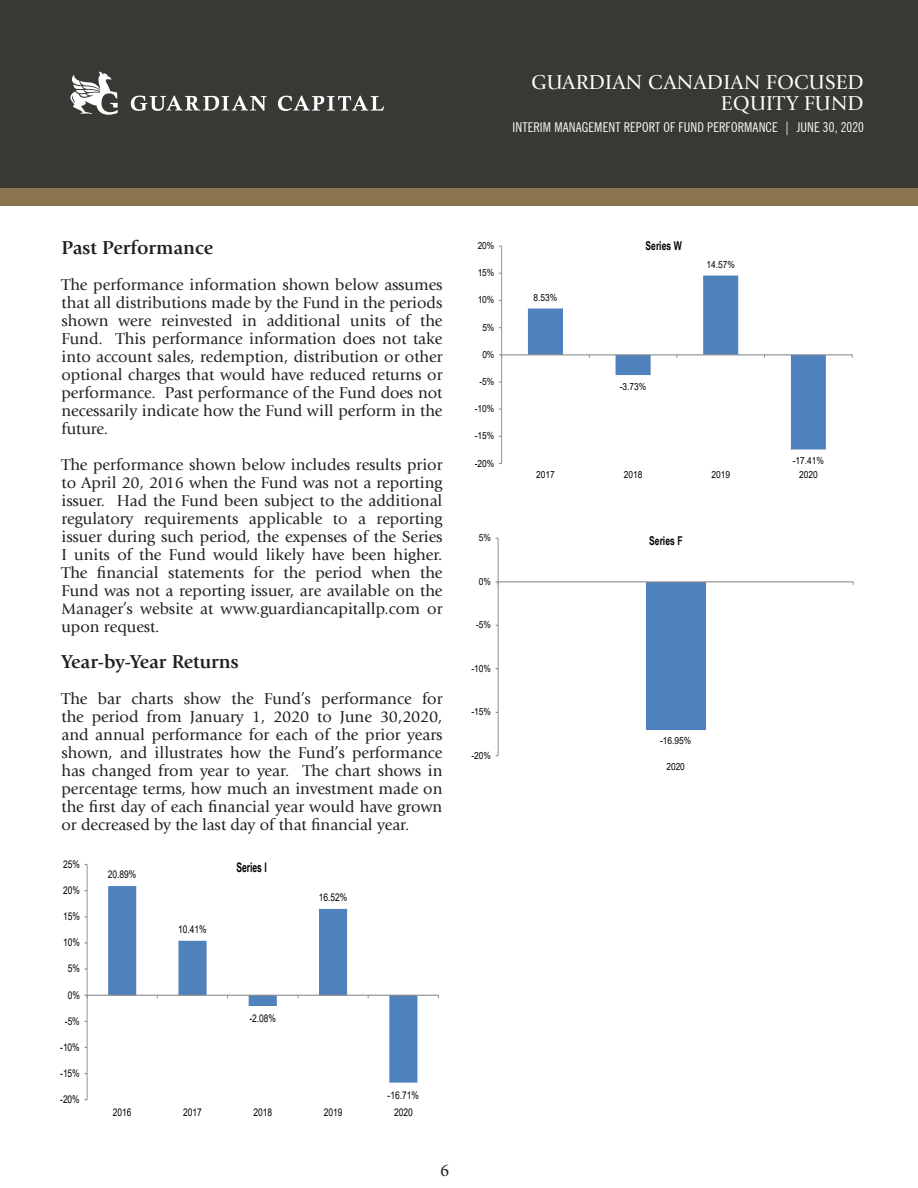
<style>
.page{position:relative;width:918px;height:1188px;background:#fff}
.page>*{position:absolute;margin:0;border:0;box-sizing:border-box;transform-origin:0 0}
.t1{font:21px "Giovanni Std";letter-spacing:.01em;color:#fff}
.t2{font:700 19.5px "Giovanni Std";color:#231f20}
.t3{font:18px "Minion Pro";color:#231f20}
.t4{font:16.5px/18px "Giovanni Std";color:#231f20;text-align:justify}
.t5{font:condensed 13.5px "News Gothic BT";letter-spacing:.01em;color:#fff}
.t6{font:700 13.2px "Arial Narrow";color:#000;scale:.79 1}
.t7{font:700 12.15px "Arial Narrow";color:#000;scale:.86 1}
.t8{font:10.65px "Arial";letter-spacing:-.005em;color:#000;scale:.79 1}
.t9{font:9.75px "Arial";letter-spacing:-.005em;color:#000;scale:.86 1}
</style>
<div class="page">
<div style="left:0;top:0;width:918px;height:189px;background:#383935"></div>
<div style="left:0;top:188px;width:918px;height:17px;background:#89744f"></div>
<svg style="left:70px;top:71px;width:48px;height:44px"></svg>
<svg style="left:131px;top:96px;width:136px;height:15px"></svg>
<svg style="left:278px;top:96px;width:106px;height:15px"></svg>
<svg style="left:108px;top:886px;width:309px;height:197px"></svg>
<hr style="left:87px;top:865px;width:1px;height:235px;background:#898989">
<hr style="left:87px;top:995px;width:351px;height:1px;background:#898989">
<svg style="left:528px;top:276px;width:298px;height:174px"></svg>
<hr style="left:501px;top:246px;width:1px;height:218px;background:#898989">
<hr style="left:502px;top:355px;width:350px;height:1px;background:#898989">
<div style="left:646px;top:582px;width:59px;height:147px;background:#4f81bd"></div>
<hr style="left:498px;top:538px;width:1px;height:218px;background:#898989">
<hr style="left:498px;top:582px;width:355px;height:1px;background:#898989">
<p class="t1" style="left:531px;top:70px;width:334px">GUARDIAN CANADIAN FOCUSED</p>
<p class="t1" style="left:721px;top:91px;width:145px">EQUITY FUND</p>
<p class="t5" style="left:512px;top:119px;width:353px">INTERIM MANAGEMENT REPORT OF FUND PERFORMANCE | JUNE 30, 2020</p>
<p class="t2" style="left:62px;top:236px;width:153px">Past Performance</p>
<p class="t4" style="left:62px;top:276px;width:383px">The performance information shown below assumes that all distributions made by the Fund in the periods shown were reinvested in additional units of the Fund. This performance information does not take into account sales, redemption, distribution or other optional charges that would have reduced returns or performance. Past performance of the Fund does not necessarily indicate how the Fund will perform in the future.</p>
<p class="t4" style="left:62px;top:456px;width:383px">The performance shown below includes results prior to April 20, 2016 when the Fund was not a reporting issuer. Had the Fund been subject to the additional regulatory requirements applicable to a reporting issuer during such period, the expenses of the Series I units of the Fund would likely have been higher.<br>The financial statements for the period when the Fund was not a reporting issuer, are available on the Manager’s website at www.guardiancapitallp.com or upon request.</p>
<p class="t2" style="left:62px;top:650px;width:179px">Year-by-Year Returns</p>
<p class="t4" style="left:62px;top:690px;width:383px">The bar charts show the Fund’s performance for the period from January 1, 2020 to June 30,2020, and annual performance for each of the prior years shown, and illustrates how the Fund’s performance has changed from year to year. The chart shows in percentage terms, how much an investment made on the first day of each financial year would have grown or decreased by the last day of that financial year.</p>
<p class="t8" style="left:63px;top:857px;width:23px">25%</p>
<p class="t8" style="left:63px;top:883px;width:23px">20%</p>
<p class="t8" style="left:63px;top:909px;width:23px">15%</p>
<p class="t8" style="left:63px;top:935px;width:23px">10%</p>
<p class="t8" style="left:68px;top:961px;width:17px">5%</p>
<p class="t8" style="left:68px;top:987px;width:17px">0%</p>
<p class="t8" style="left:65px;top:1014px;width:20px">-5%</p>
<p class="t8" style="left:60px;top:1040px;width:26px">-10%</p>
<p class="t8" style="left:60px;top:1066px;width:26px">-15%</p>
<p class="t8" style="left:60px;top:1092px;width:26px">-20%</p>
<p class="t8" style="left:108px;top:867px;width:38px">20.89%</p>
<p class="t8" style="left:178px;top:922px;width:38px">10.41%</p>
<p class="t6" style="left:236px;top:858px;width:40px">Series I</p>
<p class="t8" style="left:319px;top:890px;width:38px">16.52%</p>
<p class="t8" style="left:249px;top:1011px;width:35px">-2.08%</p>
<p class="t8" style="left:388px;top:1087px;width:41px">-16.71%</p>
<p class="t8" style="left:113px;top:1105px;width:25px">2016</p>
<p class="t8" style="left:183px;top:1105px;width:25px">2017</p>
<p class="t8" style="left:253px;top:1105px;width:25px">2018</p>
<p class="t8" style="left:324px;top:1105px;width:25px">2019</p>
<p class="t8" style="left:394px;top:1105px;width:25px">2020</p>
<p class="t3" style="left:440px;top:1158px;width:10px">6</p>
<p class="t9" style="left:478px;top:239px;width:21px">20%</p>
<p class="t9" style="left:478px;top:266px;width:21px">15%</p>
<p class="t9" style="left:478px;top:293px;width:21px">10%</p>
<p class="t9" style="left:482px;top:321px;width:16px">5%</p>
<p class="t9" style="left:482px;top:348px;width:16px">0%</p>
<p class="t9" style="left:480px;top:375px;width:19px">-5%</p>
<p class="t9" style="left:475px;top:402px;width:24px">-10%</p>
<p class="t9" style="left:475px;top:429px;width:24px">-15%</p>
<p class="t9" style="left:533px;top:291px;width:29px">8.53%</p>
<p class="t7" style="left:646px;top:236px;width:44px">Series W</p>
<p class="t9" style="left:706px;top:258px;width:35px">14.57%</p>
<p class="t9" style="left:620px;top:380px;width:32px">-3.73%</p>
<p class="t9" style="left:475px;top:456px;width:24px">-20%</p>
<p class="t9" style="left:793px;top:454px;width:38px">-17.41%</p>
<p class="t9" style="left:479px;top:531px;width:16px">5%</p>
<p class="t9" style="left:479px;top:575px;width:16px">0%</p>
<p class="t9" style="left:476px;top:618px;width:19px">-5%</p>
<p class="t9" style="left:471px;top:662px;width:24px">-10%</p>
<p class="t9" style="left:471px;top:705px;width:24px">-15%</p>
<p class="t9" style="left:471px;top:749px;width:24px">-20%</p>
<p class="t9" style="left:536px;top:468px;width:23px">2017</p>
<p class="t9" style="left:624px;top:468px;width:23px">2018</p>
<p class="t9" style="left:711px;top:468px;width:23px">2019</p>
<p class="t9" style="left:799px;top:468px;width:23px">2020</p>
<p class="t7" style="left:649px;top:532px;width:40px">Series F</p>
<p class="t9" style="left:660px;top:734px;width:38px">-16.95%</p>
<p class="t9" style="left:666px;top:760px;width:23px">2020</p>
</div>
